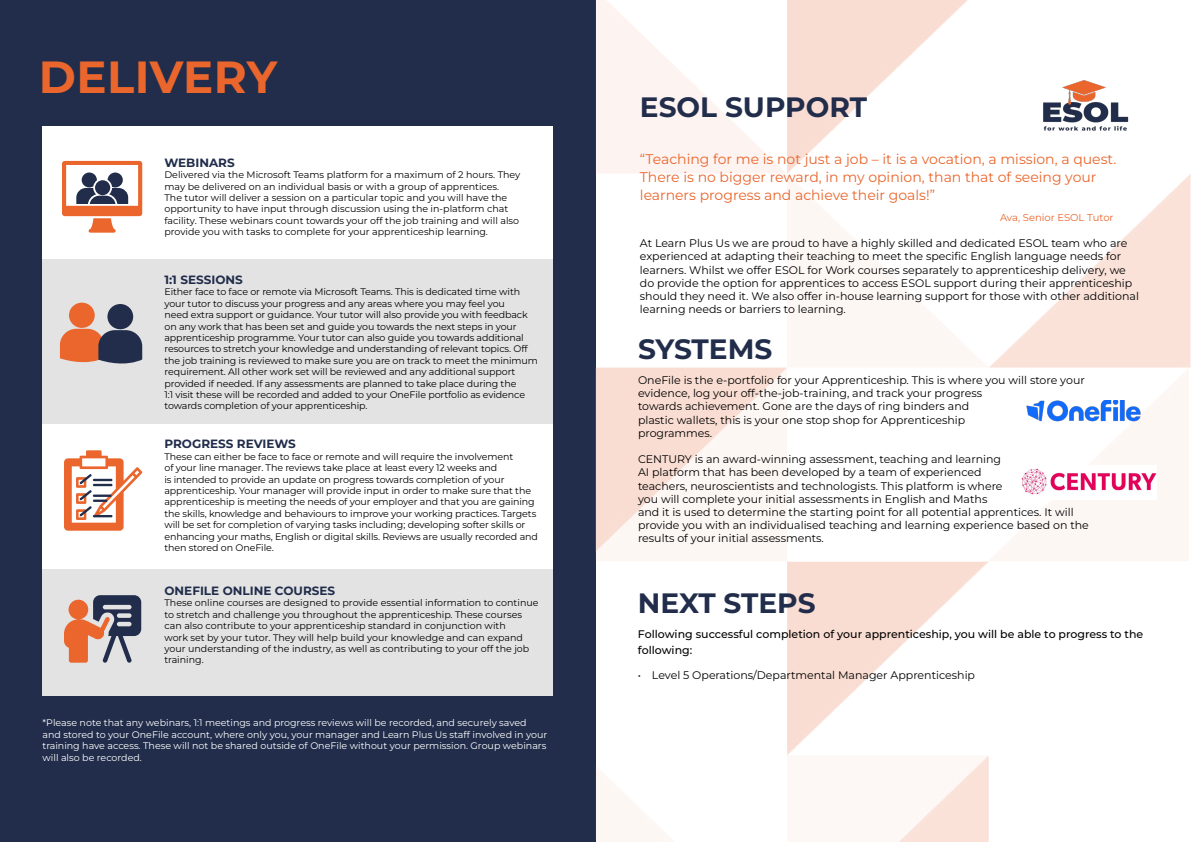
<style>
.page{position:relative;width:1191px;height:842px;background:#fff}
.page>*{position:absolute;margin:0;border:0;box-sizing:border-box;transform-origin:0 0}
.t1{font:700 45px "Montserrat";letter-spacing:.01em;color:#ea662d}
.t2{font:700 28px "Montserrat";color:#212d4b}
.t3{font:14px/18px "Montserrat";color:#ea662d}
.t4{font:700 12px "Montserrat";color:#212d4b}
.t5{font:11px/13.2px "Montserrat";color:#000}
.t6{font:500 11px/16.8px "Montserrat";color:#000}
.t7{font:10px "Montserrat";color:#ea662d}
.t8{font:9.5px/11.4px "Montserrat";letter-spacing:-.01em;color:#000}
.t9{font:9.5px/11.4px "Montserrat";color:#fff}
</style>
<div class="page">
<div style="left:0;top:0;width:595px;height:842px;background:#212d4b"></div>
<img style="left:595px;top:0;width:596px;height:842px">
<div style="left:43px;top:127px;width:510px;height:569px;background:#fff"></div>
<div style="left:43px;top:260px;width:510px;height:164px;background:#e3e3e3"></div>
<svg style="left:62px;top:161px;width:80px;height:72px"></svg>
<div style="left:43px;top:569px;width:510px;height:127px;background:#e3e3e3"></div>
<svg style="left:64px;top:450px;width:78px;height:81px"></svg>
<svg style="left:64px;top:595px;width:77px;height:68px"></svg>
<svg style="left:60px;top:303px;width:82px;height:60px"></svg>
<img style="left:1023px;top:72px;width:126px;height:72px">
<img style="left:1019px;top:401px;width:129px;height:26px">
<img style="left:1019px;top:466px;width:137px;height:33px">
<h1 class="t1" style="left:39px;top:47px;width:240px">DELIVERY</h1>
<p class="t4" style="left:164px;top:155px;width:72px">WEBINARS</p>
<p class="t8" style="left:164px;top:169px;width:357px">Delivered via the Microsoft Teams platform for a maximum of 2 hours. They may be delivered on an individual basis or with a group of apprentices.<br>The tutor will deliver a session on a particular topic and you will have the opportunity to have input through discussion using the in-platform chat facility. These webinars count towards your off the job training and will also provide you with tasks to complete for your apprenticeship learning.</p>
<p class="t4" style="left:164px;top:272px;width:80px">1:1 SESSIONS</p>
<p class="t8" style="left:164px;top:286px;width:375px">Either face to face or remote via Microsoft Teams. This is dedicated time with your tutor to discuss your progress and any areas where you may feel you<br>need extra support or guidance. Your tutor will also provide you with feedback on any work that has been set and guide you towards the next steps in your apprenticeship programme. Your tutor can also guide you towards additional resources to stretch your knowledge and understanding of relevant topics. Off the job training is reviewed to make sure you are on track to meet the minimum requirement. All other work set will be reviewed and any additional support provided if needed. If any assessments are planned to take place during the<br>1:1 visit these will be recorded and added to your OneFile portfolio as evidence towards completion of your apprenticeship.</p>
<p class="t4" style="left:164px;top:436px;width:133px">PROGRESS REVIEWS</p>
<p class="t8" style="left:164px;top:450px;width:375px">These can either be face to face or remote and will require the involvement<br>of your line manager. The reviews take place at least every 12 weeks and<br>is intended to provide an update on progress towards completion of your apprenticeship. Your manager will provide input in order to make sure that the apprenticeship is meeting the needs of your employer and that you are gaining the skills, knowledge and behaviours to improve your working practices. Targets will be set for completion of varying tasks including; developing softer skills or enhancing your maths, English or digital skills. Reviews are usually recorded and then stored on OneFile.</p>
<p class="t4" style="left:164px;top:583px;width:172px">ONEFILE ONLINE COURSES</p>
<p class="t8" style="left:164px;top:597px;width:375px">These online courses are designed to provide essential information to continue to stretch and challenge you throughout the apprenticeship. These courses can also contribute to your apprenticeship standard in conjunction with<br>work set by your tutor. They will help build your knowledge and can expand your understanding of the industry, as well as contributing to your off the job training.</p>
<p class="t9" style="left:43px;top:717px;width:506px">*Please note that any webinars, 1:1 meetings and progress reviews will be recorded, and securely saved and stored to your OneFile account, where only you, your manager and Learn Plus Us staff involved in your training have access. These will not be shared outside of OneFile without your permission. Group webinars will also be recorded.</p>
<h2 class="t2" style="left:640px;top:88px;width:228px">ESOL SUPPORT</h2>
<h3 class="t3" style="left:640px;top:150px;width:478px">“Teaching for me is not just a job – it is a vocation, a mission, a quest.<br>There is no bigger reward, in my opinion, than that of seeing your learners progress and achieve their goals!”</h3>
<p class="t7" style="left:1000px;top:211px;width:115px">Ava, Senior ESOL Tutor</p>
<p class="t5" style="left:640px;top:236px;width:500px">At Learn Plus Us we are proud to have a highly skilled and dedicated ESOL team who are experienced at adapting their teaching to meet the specific English language needs for learners. Whilst we offer ESOL for Work courses separately to apprenticeship delivery, we do provide the option for apprentices to access ESOL support during their apprenticeship should they need it. We also offer in-house learning support for those with other additional learning needs or barriers to learning.</p>
<h2 class="t2" style="left:638px;top:331px;width:136px">SYSTEMS</h2>
<p class="t5" style="left:638px;top:373px;width:448px">OneFile is the e-portfolio for your Apprenticeship. This is where you will store your evidence, log your off-the-job-training, and track your progress<br>towards achievement. Gone are the days of ring binders and<br>plastic wallets, this is your one stop shop for Apprenticeship<br>programmes.</p>
<p class="t5" style="left:638px;top:452px;width:452px">CENTURY is an award-winning assessment, teaching and learning<br>AI platform that has been developed by a team of experienced<br>teachers, neuroscientists and technologists. This platform is where<br>you will complete your initial assessments in English and Maths<br>and it is used to determine the starting point for all potential apprentices. It will provide you with an individualised teaching and learning experience based on the results of your initial assessments.</p>
<h2 class="t2" style="left:638px;top:584px;width:179px">NEXT STEPS</h2>
<p class="t6" style="left:638px;top:625px;width:507px">Following successful completion of your apprenticeship, you will be able to progress to the following:</p>
<p class="t5" style="left:638px;top:668px;width:339px">• Level 5 Operations/Departmental Manager Apprenticeship</p>
</div>
